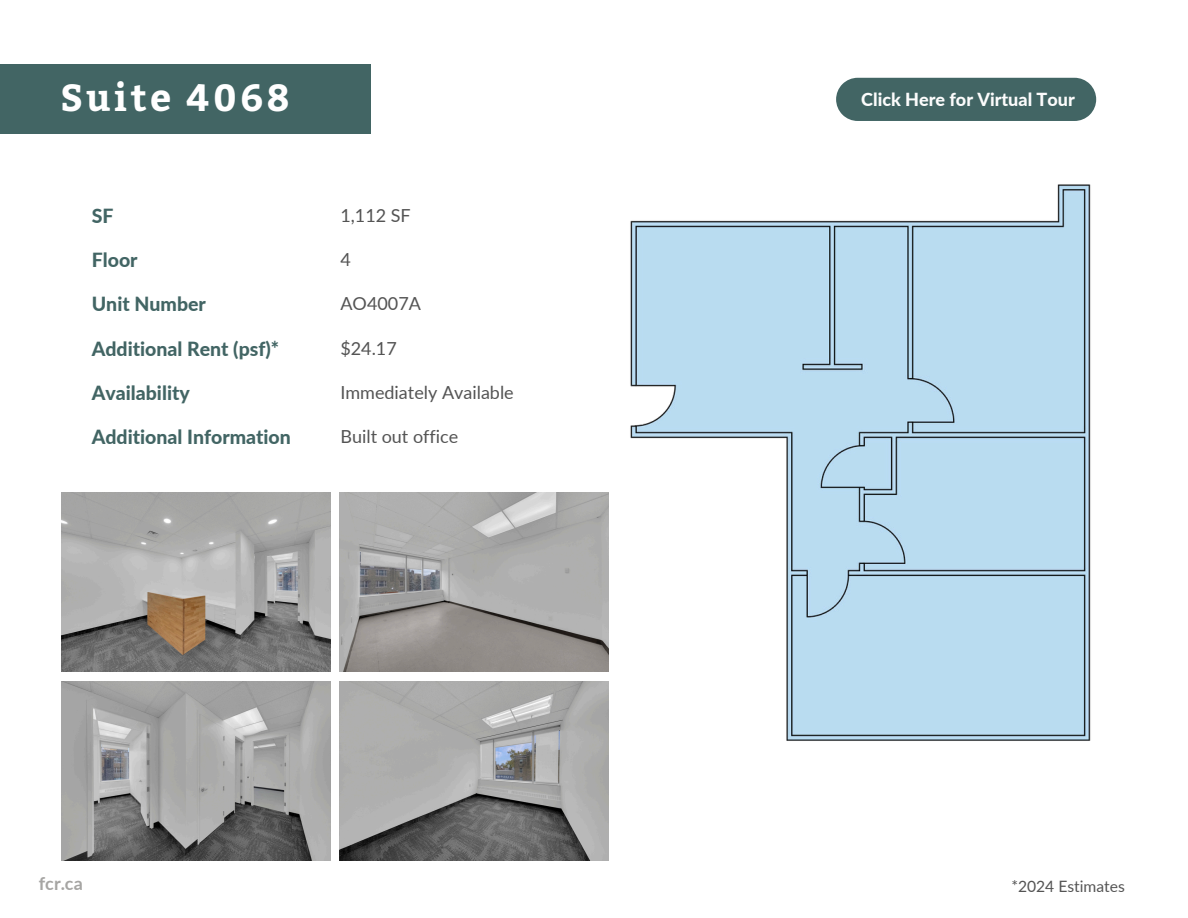
<style>
.page{position:relative;width:1188px;height:918px;background:#fff}
.page>*{position:absolute;margin:0;border:0;box-sizing:border-box;transform-origin:0 0}
.t1{font:700 37.5px "Bitter";letter-spacing:.085em;color:#fff}
.t2{font:800 19.5px "Lato";color:#426564}
.t3{font:18px "Lato";color:#545454}
.t4{font:800 18px "Lato";color:#fcfcfc}
.t5{font:700 18px "Lato";color:#a6a5a3}
.t6{font:15.6px "Lato";color:#545454}
</style>
<div class="page">
<img style="left:608px;top:184px;width:483px;height:577px">
<div style="left:0;top:65px;width:371px;height:69px;background:#426564"></div>
<div style="left:836px;top:78px;width:260px;height:43px;background:#426564"></div>
<img style="left:62px;top:493px;width:268px;height:179px">
<img style="left:339px;top:681px;width:269px;height:179px">
<img style="left:62px;top:681px;width:268px;height:179px">
<img style="left:339px;top:493px;width:269px;height:179px">
<h1 class="t1" style="left:60px;top:75px;width:231px">Suite 4068</h1>
<p class="t4" style="left:861px;top:86px;width:215px">Click Here for Virtual Tour</p>
<p class="t2" style="left:92px;top:201px;width:23px">SF</p>
<p class="t3" style="left:340px;top:203px;width:72px">1,112 SF</p>
<p class="t2" style="left:92px;top:246px;width:47px">Floor</p>
<p class="t3" style="left:340px;top:247px;width:12px">4</p>
<p class="t2" style="left:92px;top:290px;width:116px">Unit Number</p>
<p class="t3" style="left:340px;top:291px;width:82px">AO4007A</p>
<p class="t2" style="left:92px;top:334px;width:189px">Additional Rent (psf)*</p>
<p class="t3" style="left:340px;top:335px;width:58px">$24.17</p>
<p class="t2" style="left:92px;top:378px;width:100px">Availability</p>
<p class="t3" style="left:340px;top:379px;width:175px">Immediately Available</p>
<p class="t2" style="left:92px;top:422px;width:201px">Additional Information</p>
<p class="t3" style="left:340px;top:424px;width:119px">Built out office</p>
<p class="t5" style="left:39px;top:870px;width:45px">fcr.ca</p>
<p class="t6" style="left:1011px;top:875px;width:115px">*2024 Estimates</p>
</div>
